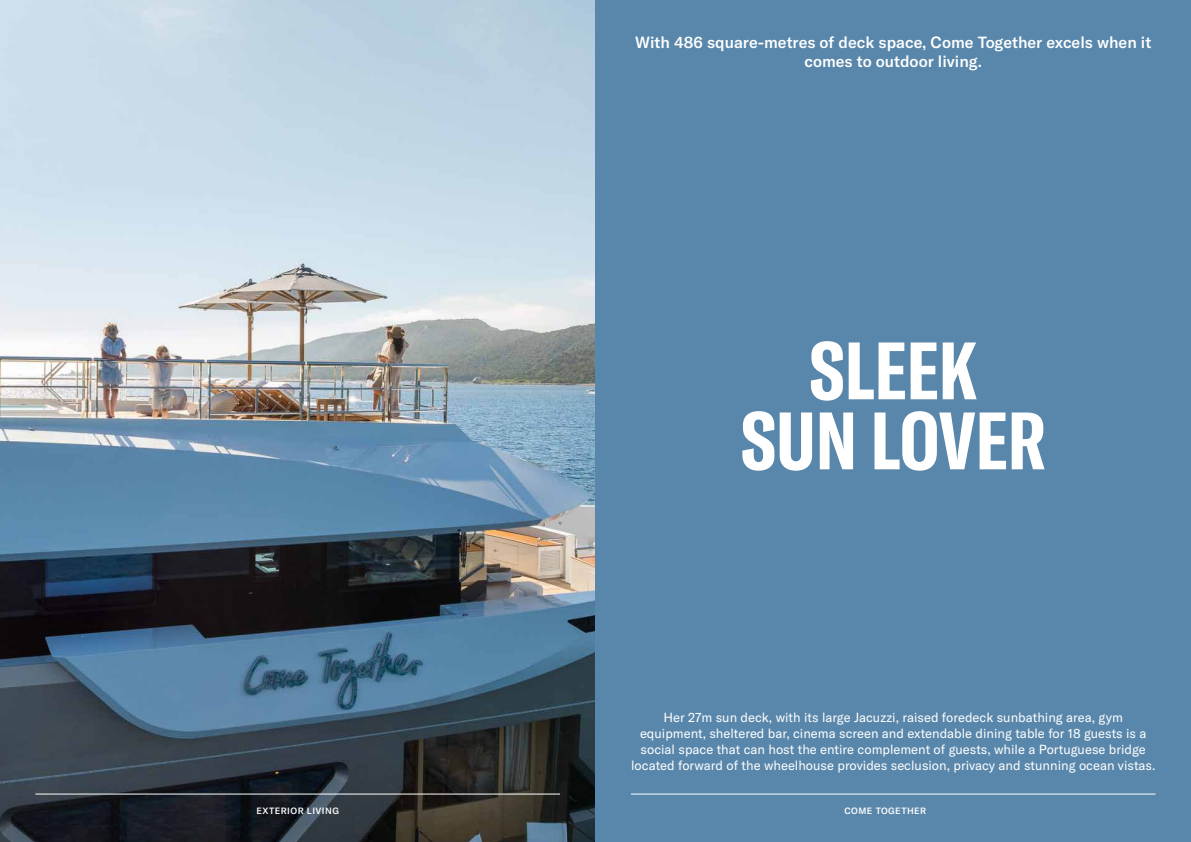
<style>
.page{position:relative;width:1191px;height:842px;background:#fff}
.page>*{position:absolute;margin:0;border:0;box-sizing:border-box;transform-origin:0 0}
.t1{font:700 extra-condensed 80px/70px "GT America";color:#fff;text-align:center}
.t2{font:500 16px/19px "GT America";color:#fff;text-align:center}
.t3{font:13px/16px "GT America";color:#fff;text-align:center}
.t4{font:500 9px "GT America";letter-spacing:.05em;color:#fff}
</style>
<div class="page">
<img style="left:0;top:0;width:595px;height:842px">
<div style="left:595px;top:0;width:596px;height:842px;background:#5987ab"></div>
<hr style="left:631px;top:794px;width:524px;height:1px;background:#fff">
<hr style="left:35px;top:794px;width:525px;height:1px;background:#fff">
<p class="t2" style="left:635px;top:33px;width:518px">With 486 square-metres of deck space, Come Together excels when it comes to outdoor living.</p>
<h1 class="t1" style="left:740px;top:336px;width:306px">SLEEK<br>SUN LOVER</h1>
<p class="t3" style="left:631px;top:710px;width:526px">Her 27m sun deck, with its large Jacuzzi, raised foredeck sunbathing area, gym equipment, sheltered bar, cinema screen and extendable dining table for 18 guests is a social space that can host the entire complement of guests, while a Portuguese bridge located forward of the wheelhouse provides seclusion, privacy and stunning ocean vistas.</p>
<p class="t4" style="left:256px;top:805px;width:84px">Exterior Living</p>
<p class="t4" style="left:844px;top:805px;width:83px">COME TOGETHER</p>
</div>
